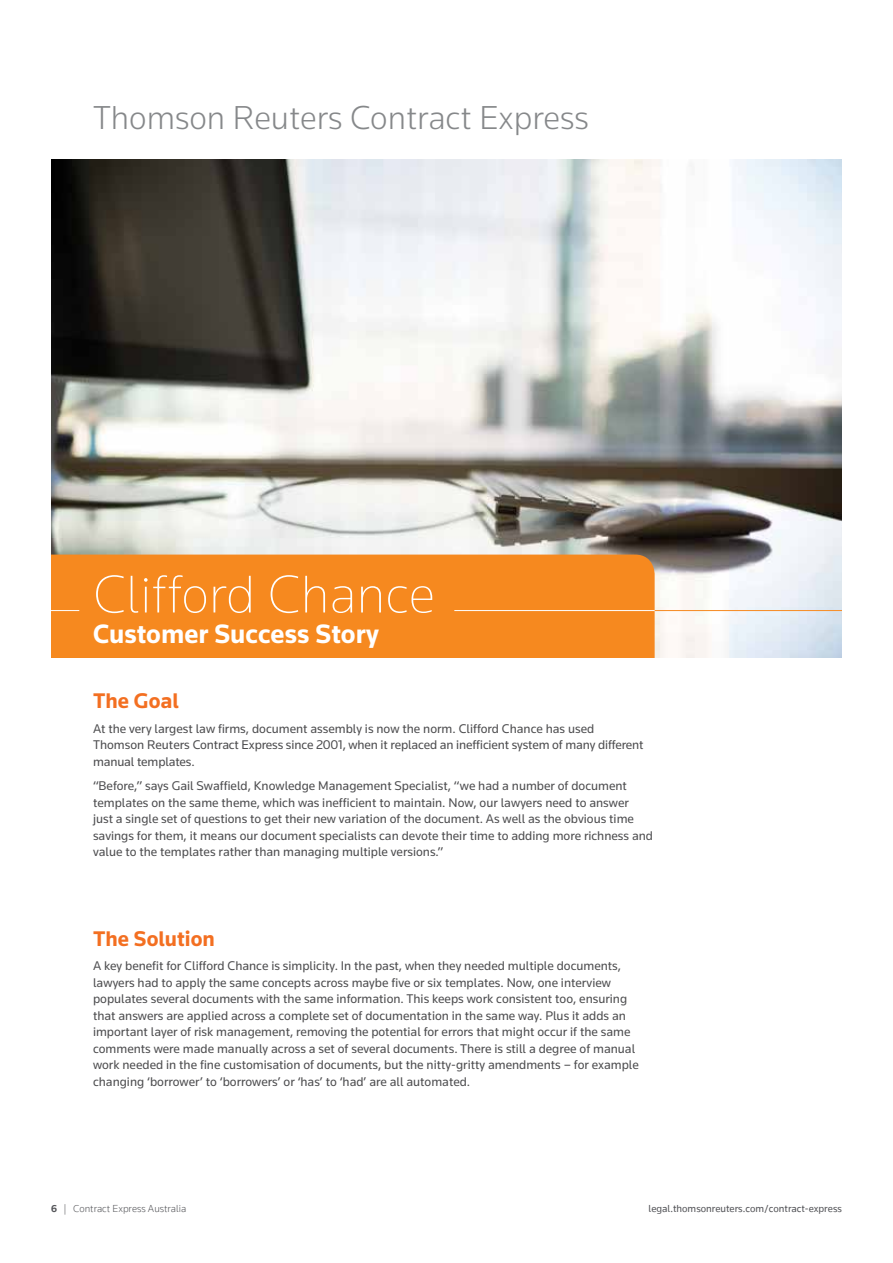
<style>
.page{position:relative;width:893px;height:1263px;background:#fff}
.page>*{position:absolute;margin:0;border:0;box-sizing:border-box;transform-origin:0 0}
.t1{font:200 55.05px "Knowledge";color:#fff}
.t2{font:300 34.5px "Knowledge";color:#86888a}
.t3{font:700 27.6px "Knowledge";color:#fff}
.t4{font:700 22.05px "Knowledge";color:#f36f21}
.t5{font:13.05px/16.5px "Knowledge";color:#4d4d4f}
.t6{font:10.5px "Knowledge";color:#55565a}
.t7{font:300 10.5px "Knowledge";color:#55565a}
.s1{font-weight:700}
</style>
<div class="page">
<img style="left:51px;top:160px;width:791px;height:498px">
<div style="left:51px;top:555px;width:604px;height:103px;background:#f6891f"></div>
<svg style="left:51px;top:610px;width:28px;height:1px"></svg>
<hr style="left:454px;top:610px;width:388px;height:1px;background:#fff">
<hr style="left:655px;top:610px;width:187px;height:1px;background:#f6891f">
<h2 class="t2" style="left:93px;top:96px;width:497px">Thomson Reuters Contract Express</h2>
<h1 class="t1" style="left:93px;top:560px;width:343px">Clifford Chance</h1>
<h3 class="t3" style="left:93px;top:616px;width:287px">Customer Success Story</h3>
<h3 class="t4" style="left:93px;top:687px;width:87px">The Goal</h3>
<p class="t5" style="left:93px;top:720px;width:552px">At the very largest law firms, document assembly is now the norm. Clifford Chance has used<br>Thomson Reuters Contract Express since 2001, when it replaced an inefficient system of many different manual templates.</p>
<p class="t5" style="left:93px;top:777px;width:561px">“Before,” says Gail Swaffield, Knowledge Management Specialist, “we had a number of document templates on the same theme, which was inefficient to maintain. Now, our lawyers need to answer<br>just a single set of questions to get their new variation of the document. As well as the obvious time savings for them, it means our document specialists can devote their time to adding more richness and value to the templates rather than managing multiple versions.”</p>
<h3 class="t4" style="left:93px;top:925px;width:123px">The Solution</h3>
<p class="t5" style="left:93px;top:957px;width:547px">A key benefit for Clifford Chance is simplicity. In the past, when they needed multiple documents, lawyers had to apply the same concepts across maybe five or six templates. Now, one interview populates several documents with the same information. This keeps work consistent too, ensuring that answers are applied across a complete set of documentation in the same way. Plus it adds an important layer of risk management, removing the potential for errors that might occur if the same comments were made manually across a set of several documents. There is still a degree of manual work needed in the fine customisation of documents, but the nitty-gritty amendments – for example changing ‘borrower’ to ‘borrowers’ or ‘has’ to ‘had’ are all automated.</p>
<p class="t7" style="left:51px;top:1202px;width:137px"><span class="s1">6</span> | Contract Express Australia</p>
<p class="t6" style="left:649px;top:1202px;width:195px">legal.thomsonreuters.com/contract-express</p>
</div>
